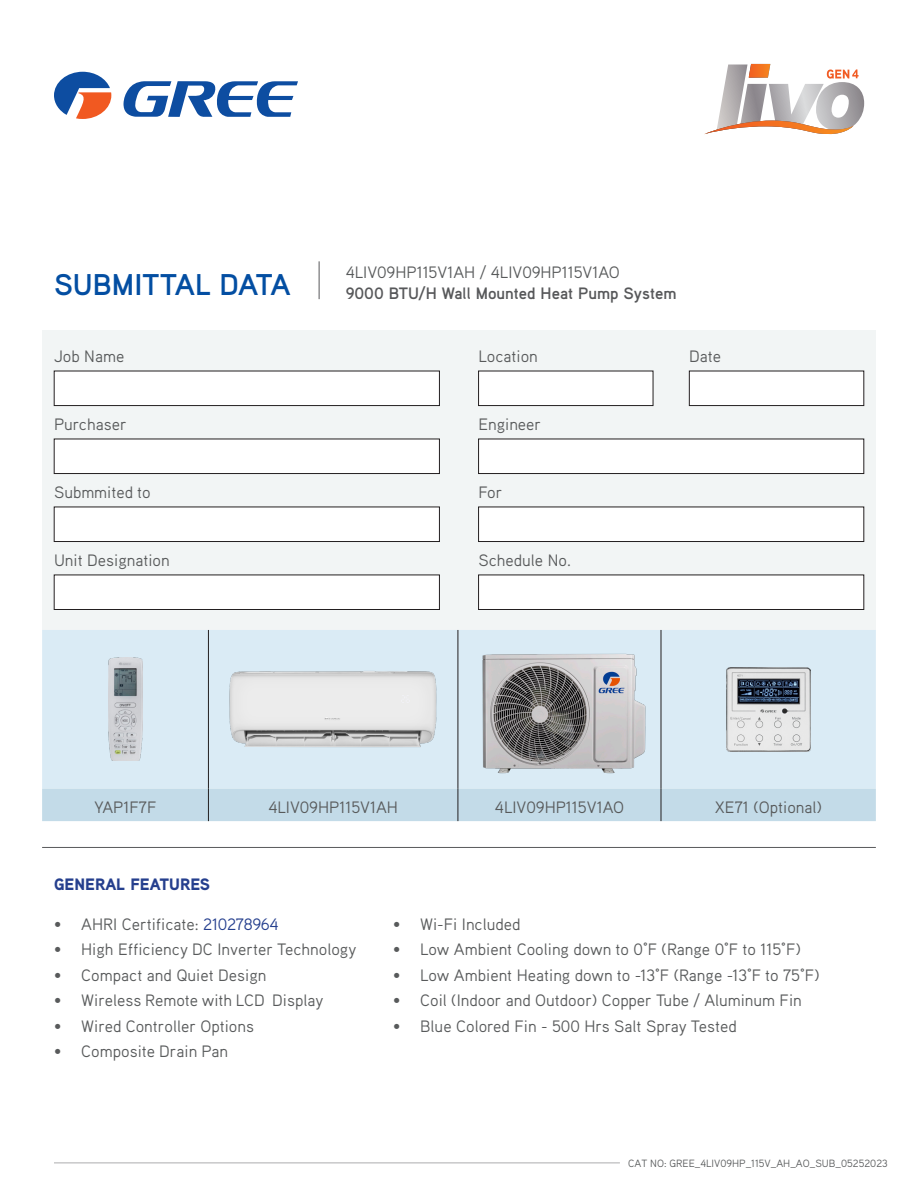
<style>
.page{position:relative;width:918px;height:1188px;background:#fff}
.page>*{position:absolute;margin:0;border:0;box-sizing:border-box;transform-origin:0 0}
.titlu{font:700 30px "Aaux Pro";color:#034ea2}
.body_text{font:16.5px "Aaux Pro";color:#585a5b}
.body_text-2{font:700 16.5px "Aaux Pro";color:#57585a}
.body_text-3{font:900 16.5px "Aaux Pro";color:#253f8e}
.t1{font:10.5px "Aaux Pro";color:#585a5b}
.s1{color:#253f8e}
</style>
<div class="page">
<svg style="left:704px;top:64px;width:160px;height:70px"></svg>
<div style="left:42px;top:330px;width:834px;height:300px;background:#f2f5f5"></div>
<svg style="left:54px;top:72px;width:57px;height:47px"></svg>
<svg style="left:123px;top:81px;width:175px;height:36px"></svg>
<hr style="left:42px;top:847px;width:834px;height:1px;background:#57585a">
<div style="left:54px;top:371px;width:385px;height:35px;background:#fff"></div>
<div style="left:54px;top:371px;width:386px;height:35px;border:1px solid #231f20"></div>
<div style="left:479px;top:371px;width:174px;height:35px;background:#fff"></div>
<div style="left:478px;top:371px;width:175px;height:35px;border:1px solid #231f20"></div>
<div style="left:689px;top:371px;width:175px;height:35px;background:#fff"></div>
<div style="left:689px;top:371px;width:175px;height:35px;border:1px solid #231f20"></div>
<div style="left:54px;top:507px;width:385px;height:35px;background:#fff"></div>
<div style="left:54px;top:507px;width:386px;height:35px;border:1px solid #231f20"></div>
<div style="left:479px;top:507px;width:385px;height:35px;background:#fff"></div>
<div style="left:478px;top:507px;width:386px;height:35px;border:1px solid #231f20"></div>
<div style="left:54px;top:439px;width:385px;height:35px;background:#fff"></div>
<div style="left:54px;top:439px;width:386px;height:35px;border:1px solid #231f20"></div>
<div style="left:479px;top:439px;width:385px;height:35px;background:#fff"></div>
<div style="left:478px;top:439px;width:386px;height:35px;border:1px solid #231f20"></div>
<div style="left:54px;top:575px;width:385px;height:34px;background:#fff"></div>
<div style="left:54px;top:575px;width:386px;height:35px;border:1px solid #231f20"></div>
<div style="left:479px;top:575px;width:385px;height:34px;background:#fff"></div>
<div style="left:478px;top:575px;width:386px;height:35px;border:1px solid #231f20"></div>
<hr style="left:319px;top:261px;width:1px;height:38px;background:#57585a">
<div style="left:42px;top:630px;width:834px;height:159px;background:#daebf5"></div>
<div style="left:42px;top:789px;width:834px;height:32px;background:#c3dbe8"></div>
<hr style="left:208px;top:630px;width:1px;height:159px;background:#231f20">
<hr style="left:458px;top:630px;width:1px;height:159px;background:#231f20">
<hr style="left:661px;top:630px;width:1px;height:159px;background:#231f20">
<hr style="left:208px;top:789px;width:1px;height:32px;background:#231f20">
<hr style="left:458px;top:789px;width:1px;height:32px;background:#231f20">
<hr style="left:661px;top:789px;width:1px;height:32px;background:#231f20">
<img style="left:108px;top:658px;width:34px;height:103px">
<img style="left:221px;top:634px;width:224px;height:150px">
<img style="left:461px;top:643px;width:200px;height:138px">
<img style="left:726px;top:667px;width:85px;height:85px">
<hr style="left:54px;top:1163px;width:566px;height:1px;background:#57585a">
<p class="titlu" style="left:54px;top:265px;width:238px">SUBMITTAL DATA</p>
<p class="body_text" style="left:346px;top:261px;width:276px">4LIV09HP115V1AH / 4LIV09HP115V1AO</p>
<p class="body_text-2" style="left:346px;top:283px;width:332px">9000 BTU/H Wall Mounted Heat Pump System</p>
<p class="body_text" style="left:54px;top:346px;width:72px">Job Name</p>
<p class="body_text" style="left:478px;top:346px;width:61px">Location</p>
<p class="body_text" style="left:689px;top:346px;width:34px">Date</p>
<p class="body_text" style="left:54px;top:414px;width:74px">Purchaser</p>
<p class="body_text" style="left:478px;top:414px;width:64px">Engineer</p>
<p class="body_text" style="left:54px;top:482px;width:98px">Submmited to</p>
<p class="body_text" style="left:478px;top:482px;width:26px">For</p>
<p class="body_text" style="left:54px;top:550px;width:117px">Unit Designation</p>
<p class="body_text" style="left:478px;top:550px;width:94px">Schedule No.</p>
<p class="body_text" style="left:94px;top:797px;width:64px">YAP1F7F</p>
<p class="body_text" style="left:268px;top:797px;width:131px">4LIV09HP115V1AH</p>
<p class="body_text" style="left:495px;top:797px;width:131px">4LIV09HP115V1AO</p>
<p class="body_text" style="left:715px;top:797px;width:109px">XE71 (Optional)</p>
<p class="body_text-3" style="left:54px;top:874px;width:158px">GENERAL FEATURES</p>
<p class="body_text" style="left:54px;top:913px;width:226px">• AHRI Certificate: <span class="s1">210278964</span></p>
<p class="body_text" style="left:54px;top:939px;width:304px">• High Efficiency DC Inverter Technology</p>
<p class="body_text" style="left:54px;top:964px;width:214px">• Compact and Quiet Design</p>
<p class="body_text" style="left:54px;top:990px;width:271px">• Wireless Remote with LCD Display</p>
<p class="body_text" style="left:54px;top:1015px;width:201px">• Wired Controller Options</p>
<p class="body_text" style="left:54px;top:1041px;width:176px">• Composite Drain Pan</p>
<p class="body_text" style="left:393px;top:914px;width:129px">• Wi-Fi Included</p>
<p class="body_text" style="left:393px;top:939px;width:409px">• Low Ambient Cooling down to 0°F (Range 0°F to 115°F)</p>
<p class="body_text" style="left:393px;top:965px;width:428px">• Low Ambient Heating down to -13°F (Range -13°F to 75°F)</p>
<p class="body_text" style="left:393px;top:990px;width:410px">• Coil (Indoor and Outdoor) Copper Tube / Aluminum Fin</p>
<p class="body_text" style="left:393px;top:1016px;width:345px">• Blue Colored Fin - 500 Hrs Salt Spray Tested</p>
<p class="t1" style="left:628px;top:1157px;width:261px">CAT NO: GREE_4LIV09HP_115V_AH_AO_SUB_05252023</p>
</div>
